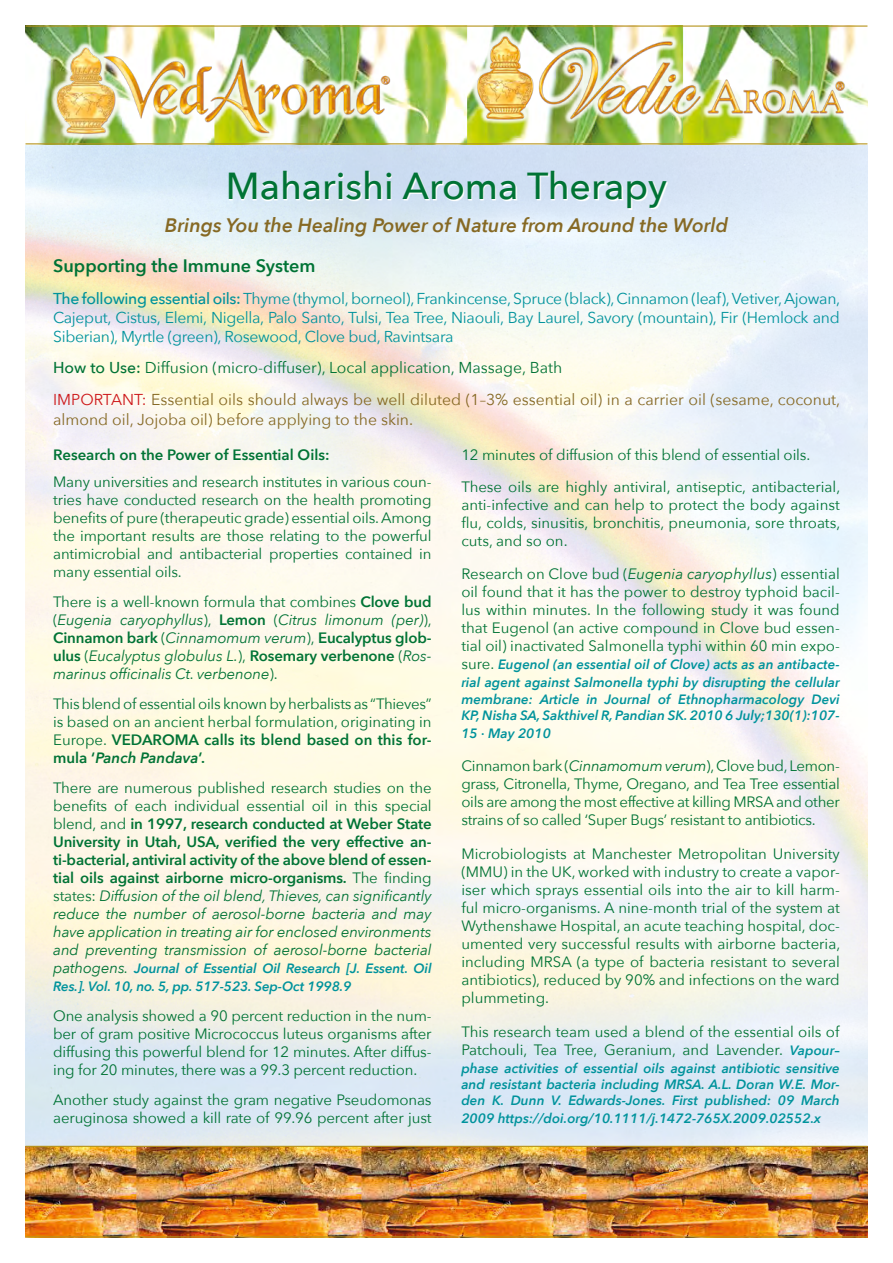
<style>
.page{position:relative;width:893px;height:1263px;background:#fff}
.page>*{position:absolute;margin:0;border:0;box-sizing:border-box;transform-origin:0 0}
.t1{font:500 37.5px "Avenir Next";color:#007335}
.t2{font:italic 600 19.5px "Avenir Next";color:#866924}
.t3{font:600 18px "Avenir Next";color:#007335}
.t4{font:15.75px/18.9px "Avenir Next";letter-spacing:-.02em;color:#00939c;text-align:justify}
.t5{font:15.75px/31.8px "Avenir Next";color:#866924}
.t6{font:15px/18px "Avenir Next";letter-spacing:-.01em;color:#007335;text-align:justify}
.t7{font:italic 15px/18px "Avenir Next";letter-spacing:-.01em;color:#007335;text-align:justify}
.t8{font:600 15px "Avenir Next";color:#007335}
.t9{font:italic 600 13.5px/16.2px "Avenir Next";color:#00939c}
.s1{font-weight:500}
.s2{font-weight:500;color:#007335}
.s3{color:#007335}
.s4{color:#cd1719}
.s5{font-style:normal}
.s6{font-weight:600;font-style:normal}
.s7{font-weight:600}
.s8{font-weight:600;font-style:italic}
.s9{font-weight:400;font-size:15px;color:#007335}
.s10{font-style:italic}
.s11{font-weight:400;font-style:normal;font-size:15px;color:#007335}
.s12{font-weight:600;font-style:italic;font-size:13.5px;color:#00939c}
</style>
<div class="page">
<img style="left:26px;top:144px;width:841px;height:1002px">
<img style="left:26px;top:1147px;width:841px;height:89px">
<img style="left:26px;top:27px;width:841px;height:116px">
<hr style="left:26px;top:26px;width:841px;height:1px;background:#b6941d">
<hr style="left:26px;top:143px;width:841px;height:1px;background:#b6941d">
<hr style="left:26px;top:1236px;width:841px;height:1px;background:#b6941d">
<hr style="left:26px;top:1146px;width:841px;height:1px;background:#b6941d">
<svg style="left:229px;top:172px;width:439px;height:37px;fill:#d3e3f4"></svg>
<div style="left:471px;top:30px;width:380px;height:95px;background:#fff;opacity:.9"></div>
<img style="left:477px;top:36px;width:368px;height:83px">
<div style="left:51px;top:41px;width:345px;height:99px;background:#fff;opacity:.9"></div>
<img style="left:54px;top:45px;width:339px;height:91px">
<h1 class="t1" style="left:226px;top:154px;width:443px">Maharishi Aroma Therapy</h1>
<h2 class="t2" style="left:165px;top:208px;width:565px">Brings You the Healing Power of Nature from Around the World</h2>
<p class="t3" style="left:53px;top:250px;width:264px">Supporting the Immune System</p>
<p class="t4" style="left:53px;top:288px;width:789px"><span class="s1">The following essential oils:</span> Thyme (thymol, borneol), Frankincense, Spruce (black), Cinnamon (leaf), Vetiver, Ajowan, Cajeput, Cistus, Elemi, Nigella, Palo Santo, Tulsi, Tea Tree, Niaouli, Bay Laurel, Savory (mountain), Fir (Hemlock and Siberian), Myrtle (green), Rosewood, Clove bud, Ravintsara</p>
<p class="t5" style="left:53px;top:351px;width:789px"><span class="s2">How to Use:</span> <span class="s3">Diffusion (micro-diffuser), Local application, Massage, Bath<br></span><span class="s4">IMPORTANT:</span> Essential oils should always be well diluted (1–3% essential oil) in a carrier oil (sesame, coconut,</p>
<p class="t5" style="left:53px;top:403px;width:362px">almond oil, Jojoba oil) before applying to the skin.</p>
<p class="t8" style="left:53px;top:442px;width:278px">Research on the Power of Essential Oils:</p>
<p class="t6" style="left:53px;top:472px;width:380px">Many universities and research institutes in various coun&shy;tries have conducted research on the health promoting benefits of pure (therapeutic grade) essential oils. Among the important results are those relating to the powerful antimicrobial and antibacterial properties contained in many essential oils.</p>
<p class="t7" style="left:53px;top:592px;width:380px"><span class="s5">There is a well-known formula that combines</span> <span class="s6">Clove bud </span><span class="s5">(</span>Eugenia caryophyllus<span class="s5">),</span> <span class="s6">Lemon</span> <span class="s5">(</span>Citrus limonum (per)<span class="s5">), </span><span class="s6">Cinnamon bark</span> <span class="s5">(</span>Cinnamomum verum<span class="s5">),</span> <span class="s6">Eucalyptus glob&shy;ulus</span> <span class="s5">(</span>Eucalyptus globulus L.<span class="s5">),</span> <span class="s6">Rosemary verbenone</span> <span class="s5">(</span>Ros&shy;marinus officinalis Ct. verbenone<span class="s5">).</span></p>
<p class="t6" style="left:53px;top:694px;width:380px">This blend of essential oils known by herbalists as “Thieves” is based on an ancient herbal formulation, originating in Europe. <span class="s7">VEDAROMA calls its blend based on this for&shy;mula ‘</span><span class="s8">Panch Pandava</span><span class="s7">’.</span></p>
<p class="t7" style="left:53px;top:778px;width:380px"><span class="s5">There are numerous published research studies on the benefits of each individual essential oil in this special blend, and</span> <span class="s6">in 1997, research conducted at Weber State University in Utah, USA, verified the very effective an&shy;ti-bacterial, antiviral activity of the above blend of essen&shy;tial oils against airborne micro-organisms.</span> <span class="s5">The finding states:</span> Diffusion of the oil blend, Thieves, can significantly reduce the number of aerosol-borne bacteria and may have application in treating air for enclosed environments and preventing transmission of aerosol-borne bacterial</p>
<p class="t9" style="left:53px;top:959px;width:380px;line-height:18px"><span class="s9">pathogens.</span> Journal of Essential Oil Research [J. Essent. Oil<br>Res.]. Vol. 10, no. 5, pp. 517-523. Sep-Oct 1998.9</p>
<p class="t6" style="left:53px;top:1006px;width:380px">One analysis showed a 90 percent reduction in the num&shy;ber of gram positive Micrococcus luteus organisms after diffusing this powerful blend for 12 minutes. After diffus&shy;ing for 20 minutes, there was a 99.3 percent reduction.</p>
<p class="t6" style="left:53px;top:1090px;width:380px">Another study against the gram negative Pseudomonas aeruginosa showed a kill rate of 99.96 percent after just</p>
<p class="t6" style="left:461px;top:439px;width:380px;line-height:31.5px">12 minutes of diffusion of this blend of essential oils.<br>These oils are highly antiviral, antiseptic, antibacterial,</p>
<p class="t6" style="left:461px;top:495px;width:380px">anti-infective and can help to protect the body against flu, colds, sinusitis, bronchitis, pneumonia, sore throats, cuts, and so on.</p>
<p class="t6" style="left:461px;top:564px;width:380px">Research on Clove bud (<span class="s10">Eugenia caryophyllus</span>) essential oil found that it has the power to destroy typhoid bacil&shy;lus within minutes. In the following study it was found that Eugenol (an active compound in Clove bud essen&shy;tial oil) inactivated Salmonella typhi within 60 min expo-</p>
<p class="t9" style="left:461px;top:655px;width:380px;line-height:18px"><span class="s11">sure.</span> Eugenol (an essential oil of Clove) acts as an antibacte&shy;rial agent against Salmonella typhi by disrupting the cellular</p>
<p class="t9" style="left:461px;top:690px;width:380px">membrane: Article in Journal of Ethnopharmacology Devi<br>KP, Nisha SA, Sakthivel R, Pandian SK. 2010 6 July;130(1):107-</p>
<p class="t9" style="left:461px;top:725px;width:91px">15 · May 2010</p>
<p class="t6" style="left:461px;top:757px;width:380px">Cinnamon bark (<span class="s10">Cinnamomum verum</span>), Clove bud, Lemon&shy;grass, Citronella, Thyme, Oregano, and Tea Tree essential oils are among the most effective at killing MRSA and other strains of so called ‘Super Bugs’ resistant to antibiotics.</p>
<p class="t6" style="left:461px;top:844px;width:380px">Microbiologists at Manchester Metropolitan University (MMU) in the UK, worked with industry to create a vapor&shy;iser which sprays essential oils into the air to kill harm&shy;ful micro-organisms. A nine-month trial of the system at Wythenshawe Hospital, an acute teaching hospital, doc&shy;umented very successful results with airborne bacteria, including MRSA (a type of bacteria resistant to several antibiotics), reduced by 90% and infections on the ward plummeting.</p>
<p class="t6" style="left:461px;top:1022px;width:380px">This research team used a blend of the essential oils of<br>Patchouli, Tea Tree, Geranium, and Lavender. <span class="s12">Vapour–</span></p>
<p class="t9" style="left:461px;top:1059px;width:380px;text-align:justify">phase activities of essential oils against antibiotic sensitive and resistant bacteria including MRSA. A.L. Doran W.E. Mor&shy;den K. Dunn V. Edwards-Jones. First published: 09 March</p>
<p class="t9" style="left:461px;top:1110px;width:361px">2009 https://doi.org/10.1111/j.1472-765X.2009.02552.x</p>
</div>
